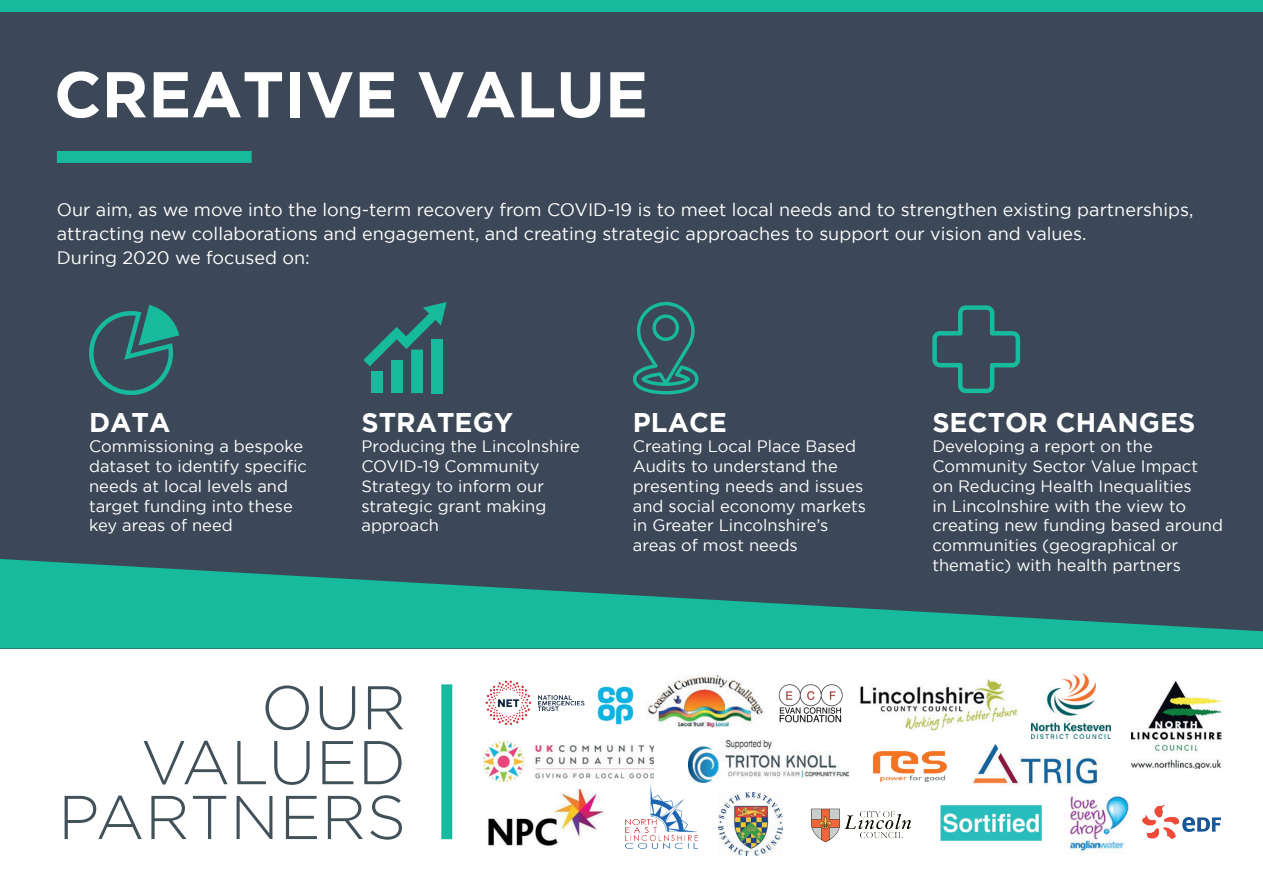
<style>
.page{position:relative;width:1263px;height:893px;background:#fff}
.page>*{position:absolute;margin:0;border:0;box-sizing:border-box;transform-origin:0 0}
.t1{font:700 64.5px "Gotham";color:#fff}
.t2{font:300 61.65px/54.8px "Gotham";letter-spacing:.01em;color:#425159;text-align:right}
.t3{font:700 27px "Gotham";color:#fff}
.t4{font:18px/24px "Gotham";color:#fff}
.t5{font:16.5px/19.8px "Gotham";color:#fff}
</style>
<div class="page">
<div style="left:0;top:0;width:1263px;height:648px;background:#3c4857"></div>
<div style="left:441px;top:684px;width:11px;height:155px;background:#17ba9c"></div>
<div style="left:57px;top:151px;width:195px;height:12px;background:#17ba9c"></div>
<div style="left:0;top:0;width:1263px;height:12px;background:#17ba9c"></div>
<svg style="left:633px;top:302px;width:66px;height:92px"></svg>
<svg style="left:0;top:559px;width:1263px;height:89px;fill:#17ba9c"></svg>
<svg style="left:932px;top:305px;width:88px;height:88px"></svg>
<svg style="left:89px;top:305px;width:90px;height:90px"></svg>
<svg style="left:363px;top:302px;width:84px;height:91px"></svg>
<div style="left:391px;top:361px;width:11px;height:32px;background:#17ba9c"></div>
<div style="left:371px;top:371px;width:12px;height:22px;background:#17ba9c"></div>
<img style="left:485px;top:680px;width:100px;height:45px">
<img style="left:597px;top:686px;width:37px;height:39px">
<img style="left:648px;top:676px;width:115px;height:51px">
<img style="left:860px;top:678px;width:158px;height:52px">
<img style="left:1031px;top:674px;width:79px;height:65px">
<img style="left:483px;top:741px;width:170px;height:42px">
<img style="left:689px;top:740px;width:159px;height:42px">
<img style="left:872px;top:751px;width:76px;height:31px">
<img style="left:973px;top:745px;width:125px;height:40px">
<img style="left:488px;top:790px;width:117px;height:56px">
<img style="left:625px;top:785px;width:72px;height:64px">
<img style="left:719px;top:792px;width:63px;height:63px">
<img style="left:1131px;top:681px;width:90px;height:87px">
<img style="left:940px;top:805px;width:101px;height:36px">
<img style="left:1069px;top:796px;width:60px;height:55px">
<img style="left:811px;top:808px;width:101px;height:35px">
<img style="left:1142px;top:805px;width:79px;height:34px">
<img style="left:778px;top:684px;width:64px;height:39px">
<h1 class="t1" style="left:54px;top:57px;width:596px">CREATIVE VALUE</h1>
<p class="t4" style="left:57px;top:197px;width:1138px">Our aim, as we move into the long-term recovery from COVID-19 is to meet local needs and to strengthen existing partnerships, attracting new collaborations and engagement, and creating strategic approaches to support our vision and values.<br>During 2020 we focused on:</p>
<h3 class="t3" style="left:89px;top:407px;width:83px">DATA</h3>
<p class="t5" style="left:89px;top:436px;width:219px">Commissioning a bespoke dataset to identify specific needs at local levels and target funding into these key areas of need</p>
<h3 class="t3" style="left:361px;top:407px;width:153px">STRATEGY</h3>
<p class="t5" style="left:361px;top:436px;width:220px">Producing the Lincolnshire<br>COVID-19 Community<br>Strategy to inform our strategic grant making approach</p>
<h2 class="t2" style="left:58px;top:679px;width:349px">OUR<br>VALUED<br>PARTNERS</h2>
<h3 class="t3" style="left:633px;top:407px;width:96px">PLACE</h3>
<p class="t5" style="left:633px;top:436px;width:235px">Creating Local Place Based<br>Audits to understand the presenting needs and issues and social economy markets in Greater Lincolnshire’s areas of most needs</p>
<h3 class="t3" style="left:932px;top:407px;width:265px">SECTOR CHANGES</h3>
<p class="t5" style="left:932px;top:436px;width:292px">Developing a report on the<br>Community Sector Value Impact<br>on Reducing Health Inequalities<br>in Lincolnshire with the view to creating new funding based around communities (geographical or thematic) with health partners</p>
</div>
